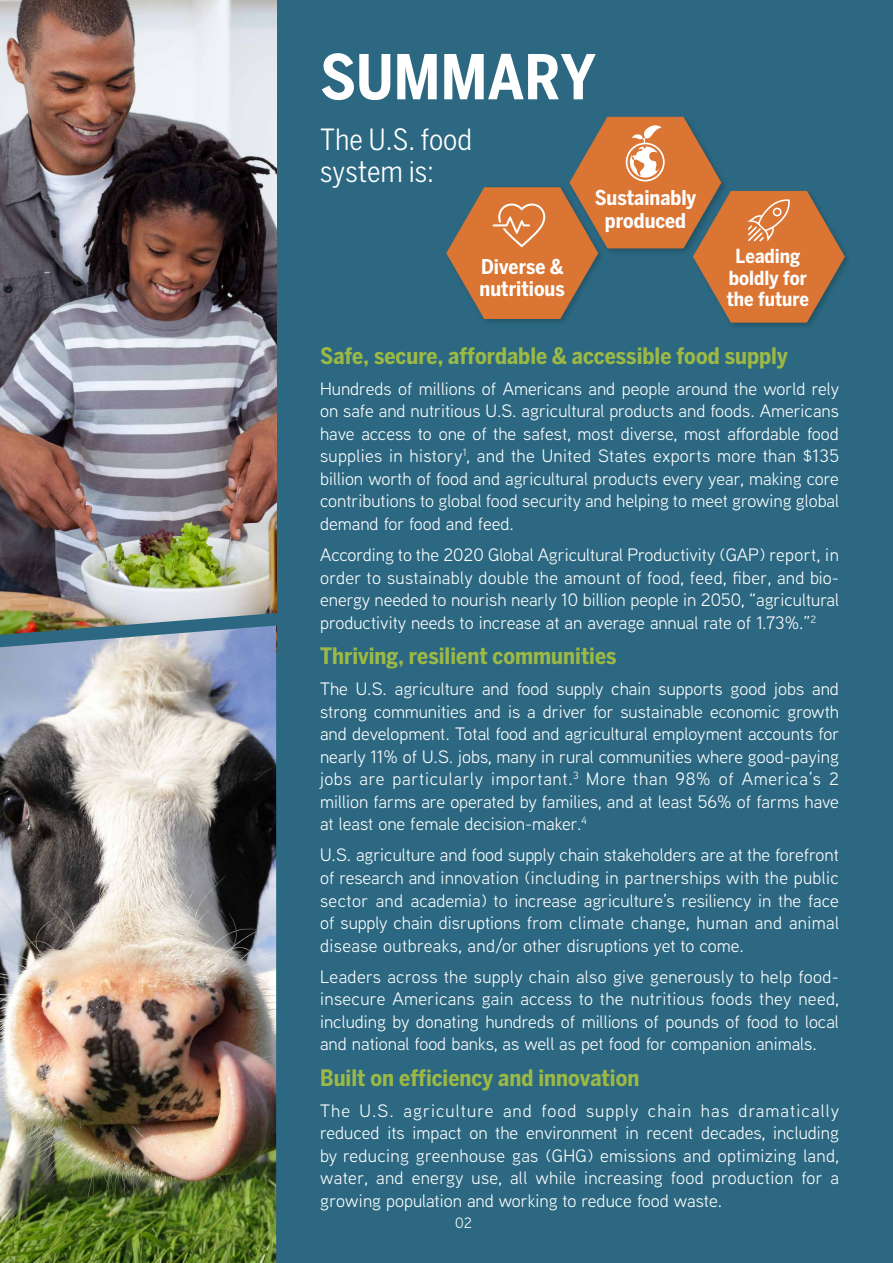
<style>
.page{position:relative;width:893px;height:1263px;background:#2c6881}
.page>*{position:absolute;margin:0;border:0;box-sizing:border-box;transform-origin:0 0}
.t1{font:700 condensed 61.2px "Benton Sans";color:#fff}
.t2{font:condensed 29.1px/31.7px "Benton Sans";color:#fff}
.t3{font:700 condensed 22.5px "Benton Sans";color:#9cb946}
.t4{font:700 condensed 20.25px/22.6px "Benton Sans";color:#fff}
.t5{font:700 condensed 19.35px/21.6px "Benton Sans";color:#fff;text-align:center}
.t6{font:18px/22.5px "Aaux Next";color:#fff;text-align:justify}
.t7{font:15px "Aaux Next";color:#fff}
</style>
<div class="page">
<img style="left:0;top:0;width:276px;height:613px">
<img style="left:0;top:647px;width:276px;height:616px">
<img style="left:0;top:613px;width:277px;height:34px">
<div style="left:691px;top:189px;width:161px;height:141px;background:#000;opacity:.2"></div>
<svg style="left:446px;top:117px;width:399px;height:206px"></svg>
<h1 class="t1" style="left:320px;top:41px;width:277px">SUMMARY</h1>
<h2 class="t2" style="left:320px;top:123px;width:153px">The U.S. food system is:</h2>
<p class="t4" style="left:480px;top:255px;width:87px">Diverse &amp; nutritious</p>
<p class="t4" style="left:595px;top:186px;width:103px;text-align:center">Sustainably produced</p>
<p class="t5" style="left:727px;top:245px;width:84px">Leading boldly for the future</p>
<p class="t3" style="left:320px;top:342px;width:469px">Safe, secure, affordable &amp; accessible food supply</p>
<p class="t6" style="left:320px;top:376px;width:521px">Hundreds of millions of Americans and people around the world rely on safe and nutritious U.S. agricultural products and foods. Americans have access to one of the safest, most diverse, most affordable food supplies in history<sup>1</sup>, and the United States exports more than $135 billion worth of food and agricultural products every year, making core contributions to global food security and helping to meet growing global demand for food and feed.</p>
<p class="t6" style="left:320px;top:543px;width:520px">According to the 2020 Global Agricultural Productivity (GAP) report, in order to sustainably double the amount of food, feed, fiber, and bio&shy;energy needed to nourish nearly 10 billion people in 2050, “agricultural productivity needs to increase at an average annual rate of 1.73%.”<sup>2</sup></p>
<p class="t3" style="left:320px;top:642px;width:298px">Thriving, resilient communities</p>
<p class="t6" style="left:320px;top:677px;width:521px">The U.S. agriculture and food supply chain supports good jobs and strong communities and is a driver for sustainable economic growth and development. Total food and agricultural employment accounts for nearly 11% of U.S. jobs, many in rural communities where good-paying jobs are particularly important.<sup>3</sup> More than 98% of America’s 2 million farms are operated by families, and at least 56% of farms have at least one female decision-maker.<sup>4</sup></p>
<p class="t6" style="left:320px;top:843px;width:520px">U.S. agriculture and food supply chain stakeholders are at the forefront of research and innovation (including in partnerships with the public sector and academia) to increase agriculture’s resiliency in the face of supply chain disruptions from climate change, human and animal disease outbreaks, and/or other disruptions yet to come.</p>
<p class="t6" style="left:320px;top:964px;width:520px">Leaders across the supply chain also give generously to help food&shy;insecure Americans gain access to the nutritious foods they need, including by donating hundreds of millions of pounds of food to local and national food banks, as well as pet food for companion animals.</p>
<p class="t3" style="left:320px;top:1064px;width:321px">Built on efficiency and innovation</p>
<p class="t6" style="left:320px;top:1099px;width:521px">The U.S. agriculture and food supply chain has dramatically reduced its impact on the environment in recent decades, including by reducing greenhouse gas (GHG) emissions and optimizing land, water, and energy use, all while increasing food production for a growing population and working to reduce food waste.</p>
<p class="t7" style="left:455px;top:1213px;width:18px">02</p>
</div>
